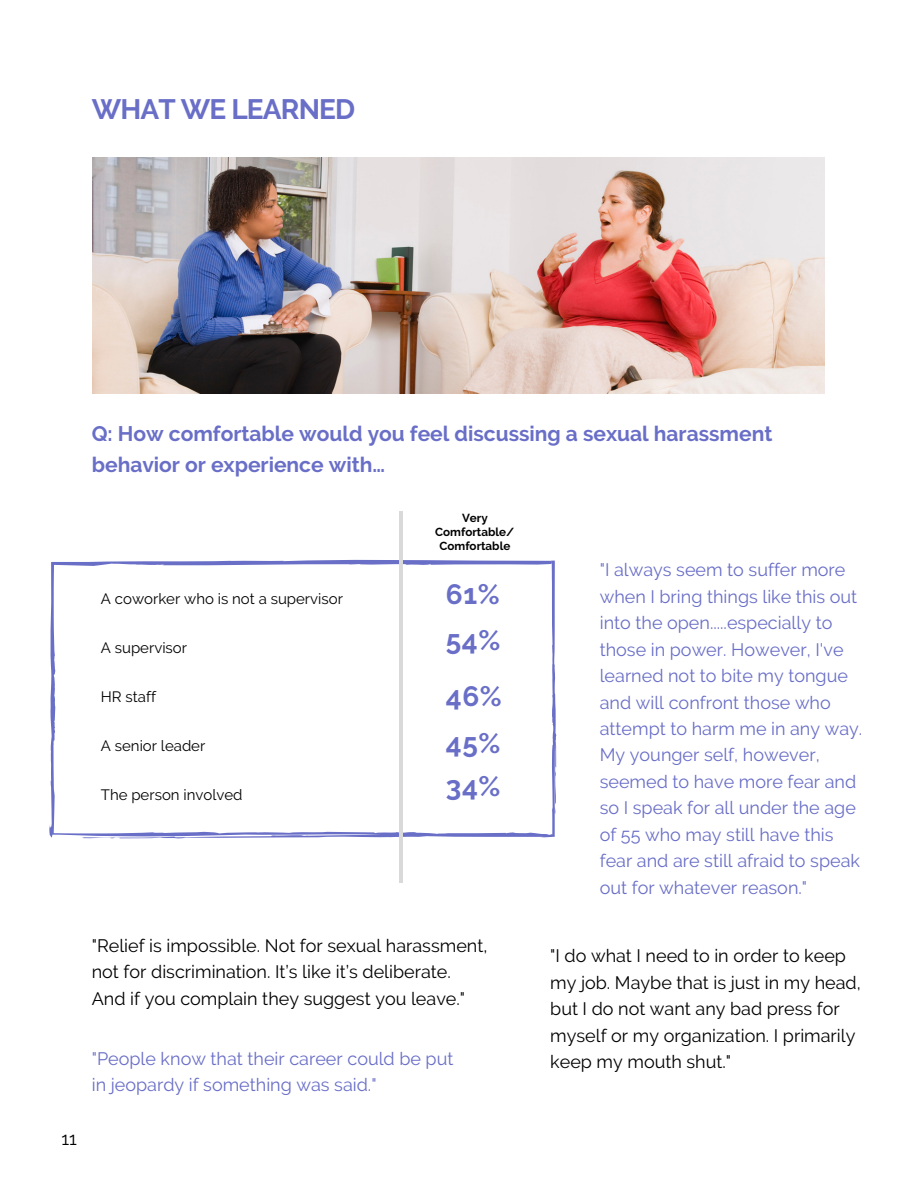
<style>
.page{position:relative;width:918px;height:1188px;background:#fff}
.page>*{position:absolute;margin:0;border:0;box-sizing:border-box;transform-origin:0 0}
.t1{font:700 28.05px "Raleway";letter-spacing:-.03em;color:#696ec7}
.t2{font:700 27.9px/46px "Raleway";letter-spacing:.02em;color:#696ec7}
.t3{font:700 21px/30.8px "Raleway";color:#696ec7}
.t4{font:18px/26.4px "Raleway";color:#696ec7}
.t5{font:18px/26.4px "Raleway";color:#000}
.t6{font:15px "Raleway";color:#000}
.t7{font:700 11.7px/14px "Raleway";color:#000;text-align:center}
</style>
<div class="page">
<img style="left:92px;top:158px;width:732px;height:236px">
<svg style="left:49px;top:559px;width:507px;height:280px"></svg>
<hr style="left:399px;top:590px;width:4px;height:293px;background:#d9d9d9">
<hr style="left:399px;top:511px;width:4px;height:293px;background:#d9d9d9">
<h1 class="t1" style="left:92px;top:92px;width:265px">WHAT WE LEARNED</h1>
<p class="t3" style="left:92px;top:418px;width:682px">Q: How comfortable would you feel discussing a sexual harassment behavior or experience with…</p>
<p class="t6" style="left:101px;top:590px;width:244px">A coworker who is not a supervisor</p>
<p class="t6" style="left:101px;top:639px;width:88px">A supervisor</p>
<p class="t6" style="left:101px;top:688px;width:57px">HR staff</p>
<p class="t6" style="left:101px;top:737px;width:106px">A senior leader</p>
<p class="t6" style="left:101px;top:786px;width:143px">The person involved</p>
<p class="t7" style="left:435px;top:511px;width:80px">Very<br>Comfortable/<br>Comfortable</p>
<h2 class="t2" style="left:446px;top:571px;width:56px">61%<br>54%</h2>
<h2 class="t2" style="left:446px;top:673px;width:57px;line-height:46.5px">46%<br>45%</h2>
<h2 class="t2" style="left:446px;top:764px;width:56px">34%</h2>
<p class="t4" style="left:600px;top:557px;width:264px">"I always seem to suffer more when I bring things like this out into the open.....especially to those in power. However, I've learned not to bite my tongue and will confront those who attempt to harm me in any way.<br>My younger self, however, seemed to have more fear and so I speak for all under the age of 55 who may still have this fear and are still afraid to speak out for whatever reason."</p>
<p class="t5" style="left:92px;top:932px;width:397px">"Relief is impossible. Not for sexual harassment, not for discrimination. It’s like it’s deliberate.<br>And if you complain they suggest you leave."</p>
<p class="t5" style="left:61px;top:1125px;width:17px">11</p>
<p class="t4" style="left:92px;top:1045px;width:363px">"People know that their career could be put in jeopardy if something was said."</p>
<p class="t5" style="left:550px;top:943px;width:312px">"I do what I need to in order to keep my job. Maybe that is just in my head, but I do not want any bad press for myself or my organization. I primarily keep my mouth shut."</p>
</div>
